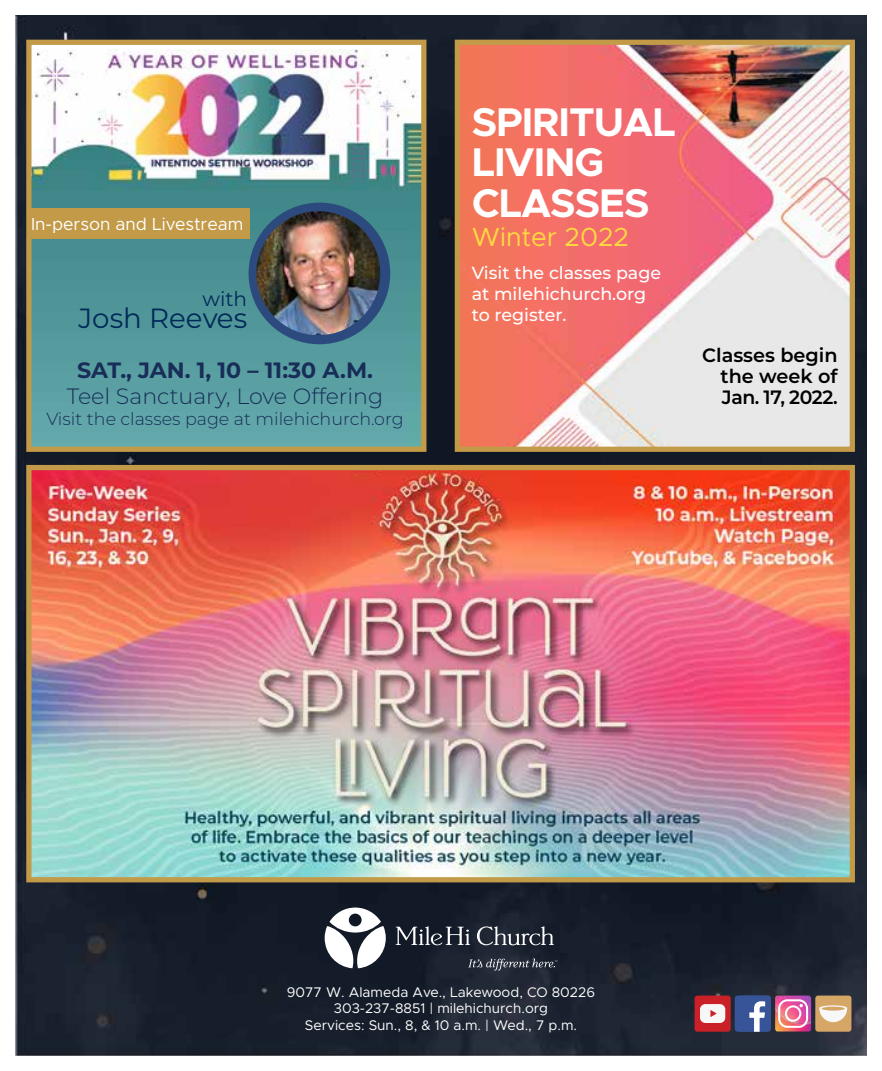
<style>
.page{position:relative;width:882px;height:1071px;background:#fff}
.page>*{position:absolute;margin:0;border:0;box-sizing:border-box;transform-origin:0 0}
.t1{font:700 40.25px/40.2px "Metropolis";letter-spacing:-.025em;color:#fff}
.t2{font:27.82px "Montserrat";color:#002959}
.t3{font:26.25px "Metropolis";color:#ffd942}
.t4{font:300 22.22px "Montserrat";color:#182d58}
.t5{font:700 22.22px "Montserrat";color:#182d58}
.t6{font:20.12px "Montserrat";color:#002959}
.t7{font:600 19.25px/21px "Montserrat";color:#000;text-align:justify}
.t8{font:500 17.5px/21px "Montserrat";color:#fff}
.t9{font:300 17.5px "Montserrat";color:#182d58}
.t10{font:17.5px "Metropolis";color:#fff}
.t11{font:14px/16.8px "Metropolis";color:#fff;text-align:center}
</style>
<div class="page">
<img style="left:16px;top:16px;width:850px;height:1039px">
<svg style="left:325px;top:908px;width:61px;height:60px"></svg>
<svg style="left:468px;top:958px;width:89px;height:13px"></svg>
<svg style="left:396px;top:926px;width:74px;height:19px"></svg>
<svg style="left:477px;top:926px;width:77px;height:19px"></svg>
<div style="left:815px;top:996px;width:36px;height:36px;background:#d6a666;border-radius:3px"></div>
<svg style="left:819px;top:1005px;width:28px;height:17px"></svg>
<svg style="left:695px;top:996px;width:36px;height:36px"></svg>
<div style="left:735px;top:996px;width:36px;height:36px;background:#385499;border-radius:3px"></div>
<svg style="left:749px;top:1001px;width:16px;height:31px"></svg>
<img style="left:775px;top:1024px;width:36px;height:8px">
<img style="left:775px;top:996px;width:36px;height:28px">
<svg style="left:778px;top:999px;width:30px;height:29px"></svg>
<img style="left:461px;top:46px;width:388px;height:400px">
<div style="left:455px;top:40px;width:400px;height:412px;border:5px solid #c29a48"></div>
<img style="left:32px;top:49px;width:388px;height:397px">
<div style="left:26px;top:40px;width:400px;height:412px;border:5px solid #c29a48"></div>
<img style="left:32px;top:471px;width:817px;height:405px">
<div style="left:26px;top:465px;width:829px;height:417px;border:5px solid #c29a48"></div>
<div style="left:249px;top:203px;width:141px;height:141px;background:#2c4a7e;border-radius:71px"></div>
<img style="left:256px;top:211px;width:124px;height:124px;border-radius:62px">
<div style="left:32px;top:209px;width:218px;height:30px;background:#c29a48"></div>
<p class="t10" style="left:31px;top:213px;width:214px">In-person and Livestream</p>
<h3 class="t6" style="left:202px;top:285px;width:46px">with</h3>
<h2 class="t2" style="left:78px;top:299px;width:170px">Josh Reeves</h2>
<h3 class="t5" style="left:77px;top:354px;width:297px">SAT., JAN. 1, 10 – 11:30 A.M.</h3>
<h3 class="t4" style="left:67px;top:381px;width:318px">Teel Sanctuary, Love Offering</h3>
<p class="t9" style="left:46px;top:407px;width:359px">Visit the classes page at milehichurch.org</p>
<h1 class="t1" style="left:472px;top:102px;width:206px">SPIRITUAL<br>LIVING<br>CLASSES</h1>
<h3 class="t3" style="left:472px;top:220px;width:159px">Winter 2022</h3>
<p class="t8" style="left:472px;top:262px;width:191px">Visit the classes page at milehichurch.org to register.</p>
<h3 class="t7" style="left:721px;top:344px;width:119px;text-indent:-18px">Classes begin the week of Jan. 17, 2022.</h3>
<p class="t11" style="left:287px;top:983px;width:310px">9077 W. Alameda Ave., Lakewood, CO 80226<br>303-237-8851 | milehichurch.org<br>Services: Sun., 8, &amp; 10 a.m. | Wed., 7 p.m.</p>
</div>
